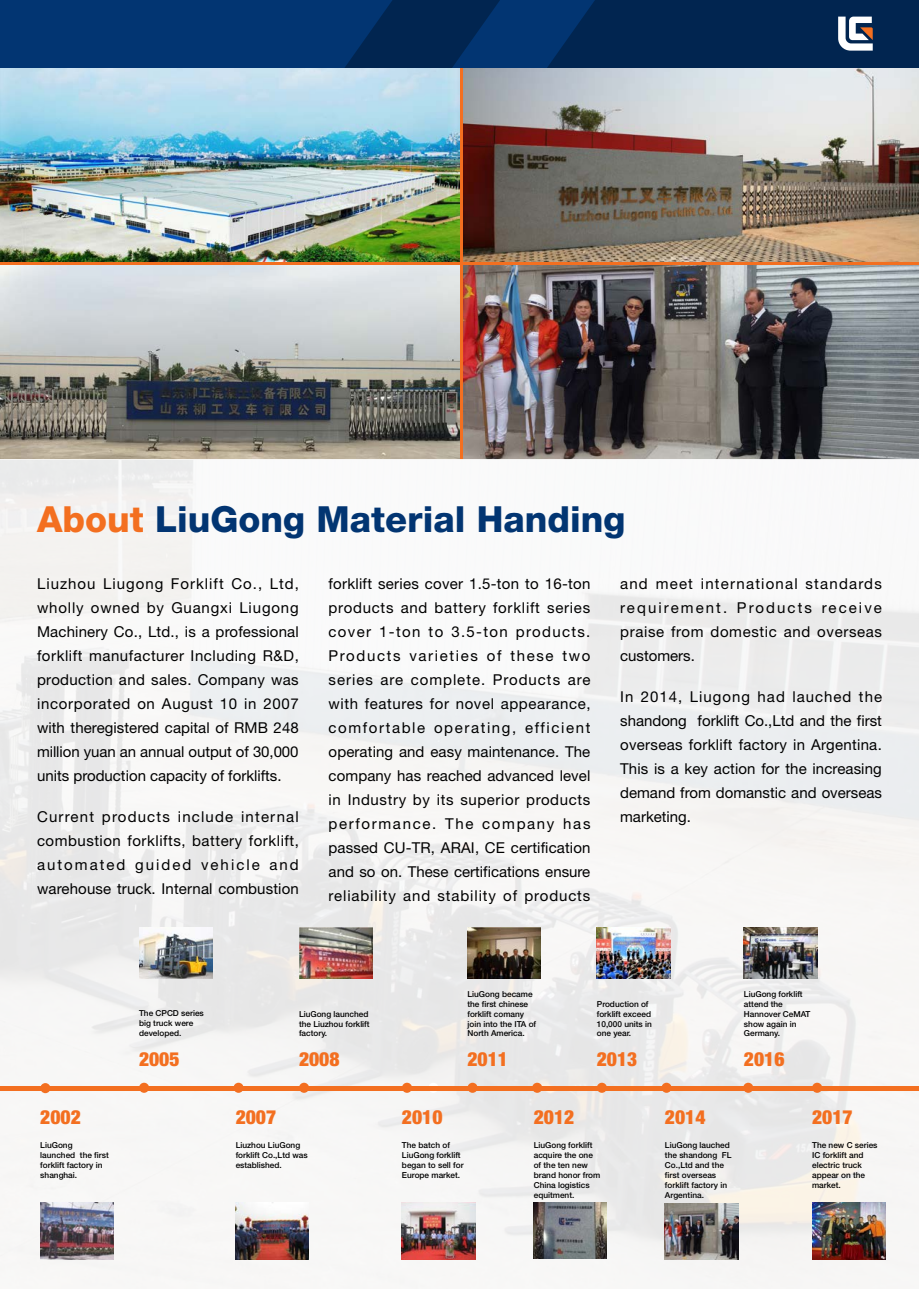
<style>
.page{position:relative;width:919px;height:1289px;background:#fff}
.page>*{position:absolute;margin:0;border:0;box-sizing:border-box;transform-origin:0 0}
.t1{font:800 36px "Helvetica Neue LT Pro";color:#023572}
.t2{font:900 condensed 19.5px "Helvetica Neue LT Pro";color:#f36f20}
.t3{font:15px/24px "Helvetica Neue LT Pro";letter-spacing:.005em;color:#000;text-align:justify}
.t4{font:500 8.25px/9.9px "Helvetica Neue LT Pro";color:#000}
.s1{color:#f36f20}
</style>
<div class="page">
<div style="left:0;top:0;width:918px;height:68px;background:#023572"></div>
<svg style="left:345px;top:0;width:155px;height:68px"></svg>
<svg style="left:547px;top:0;width:371px;height:68px;background:#092c57"></svg>
<img style="left:463px;top:68px;width:455px;height:193px">
<img style="left:0;top:68px;width:459px;height:193px">
<img style="left:0;top:266px;width:459px;height:193px">
<img style="left:463px;top:266px;width:455px;height:193px">
<div style="left:0;top:459px;width:918px;height:829px;background:linear-gradient(to right,#f3f2f2,#f2f2f2)"></div>
<svg style="left:139px;top:1082px;width:10px;height:10px"></svg>
<svg style="left:233px;top:1082px;width:10px;height:10px"></svg>
<svg style="left:299px;top:1082px;width:10px;height:10px"></svg>
<svg style="left:402px;top:1082px;width:10px;height:10px"></svg>
<svg style="left:428px;top:1082px;width:10px;height:10px"></svg>
<svg style="left:467px;top:1082px;width:10px;height:10px"></svg>
<svg style="left:532px;top:1082px;width:10px;height:10px"></svg>
<svg style="left:596px;top:1082px;width:11px;height:10px"></svg>
<svg style="left:661px;top:1082px;width:10px;height:10px"></svg>
<div style="left:1px;top:1085px;width:917px;height:5px;background:#f36f20"></div>
<div style="left:812px;top:1082px;width:10px;height:10px;background:#f36f20;border-radius:50%"></div>
<div style="left:743px;top:1082px;width:10px;height:10px;background:#f36f20;border-radius:50%"></div>
<img style="left:40px;top:1202px;width:73px;height:56px">
<img style="left:236px;top:1202px;width:73px;height:56px">
<img style="left:139px;top:927px;width:73px;height:51px">
<img style="left:299px;top:927px;width:73px;height:51px">
<img style="left:812px;top:1202px;width:73px;height:56px">
<img style="left:665px;top:1202px;width:73px;height:56px">
<img style="left:596px;top:927px;width:74px;height:51px">
<img style="left:467px;top:927px;width:73px;height:51px">
<img style="left:533px;top:1202px;width:73px;height:56px">
<img style="left:744px;top:927px;width:73px;height:51px">
<img style="left:402px;top:1202px;width:73px;height:56px">
<div style="left:40px;top:1083px;width:10px;height:10px;background:#f36f20;border-radius:50%"></div>
<h1 class="t1" style="left:37px;top:497px;width:590px"><span class="s1">About</span> LiuGong Material Handing</h1>
<p class="t3" style="left:37px;top:571px;width:263px">Liuzhou Liugong Forklift Co., Ltd, wholly owned by Guangxi Liugong Machinery Co., Ltd., is a professional forklift manufacturer Including R&amp;D, production and sales. Company was incorporated on August 10 in 2007 with theregistered capital of RMB 248 million yuan an annual output of 30,000 units production capacity of forklifts.</p>
<p class="t3" style="left:37px;top:804px;width:263px">Current products include internal combustion forklifts, battery forklift, automated guided vehicle and warehouse truck. Internal combustion</p>
<p class="t3" style="left:328px;top:571px;width:263px">forklift series cover 1.5-ton to 16-ton products and battery forklift series cover 1-ton to 3.5-ton products.<br>Products varieties of these two series are complete. Products are with features for novel appearance, comfortable operating, efficient operating and easy maintenance. The company has reached advanced level in Industry by its superior products performance. The company has passed CU-TR, ARAI, CE certification and so on. These certifications ensure reliability and stability of products</p>
<p class="t3" style="left:620px;top:571px;width:263px">and meet international standards requirement. Products receive praise from domestic and overseas customers.</p>
<p class="t3" style="left:620px;top:684px;width:263px">In 2014, Liugong had lauched the shandong forklift Co.,Ltd and the first overseas forklift factory in Argentina.<br>This is a key action for the increasing demand from domanstic and overseas marketing.</p>
<h2 class="t2" style="left:40px;top:1105px;width:42px">2002</h2>
<p class="t4" style="left:40px;top:1140px;width:70px">LiuGong launched the first forklift factory in shanghai.</p>
<p class="t4" style="left:139px;top:1008px;width:66px">The CPCD series big truck were developed.</p>
<h2 class="t2" style="left:139px;top:1047px;width:42px">2005</h2>
<p class="t4" style="left:299px;top:1008px;width:72px">LiuGong launched the Liuzhou forklift factory.</p>
<h2 class="t2" style="left:299px;top:1047px;width:42px">2008</h2>
<h2 class="t2" style="left:236px;top:1105px;width:42px">2007</h2>
<p class="t4" style="left:236px;top:1140px;width:73px">Liuzhou LiuGong forklift Co.,Ltd was established.</p>
<p class="t4" style="left:467px;top:988px;width:70px">LiuGong became the first chinese forklift comany join into the ITA of<br>North America.</p>
<h2 class="t2" style="left:467px;top:1047px;width:42px">2011</h2>
<p class="t4" style="left:596px;top:998px;width:57px">Production of forklift exceed<br>10,000 units in one year.</p>
<h2 class="t2" style="left:596px;top:1047px;width:42px">2013</h2>
<p class="t4" style="left:744px;top:988px;width:68px">LiuGong forklift attend the<br>Hannover CeMAT show again in<br>Germany.</p>
<h2 class="t2" style="left:744px;top:1047px;width:42px">2016</h2>
<h2 class="t2" style="left:402px;top:1105px;width:42px">2010</h2>
<p class="t4" style="left:402px;top:1140px;width:63px">The batch of<br>LiuGong forklift began to sell for<br>Europe market.</p>
<h2 class="t2" style="left:533px;top:1105px;width:42px">2012</h2>
<p class="t4" style="left:533px;top:1140px;width:68px">LiuGong forklift acquire the one of the ten new brand honor from<br>China logistics equitment.</p>
<h2 class="t2" style="left:665px;top:1105px;width:42px">2014</h2>
<p class="t4" style="left:665px;top:1140px;width:68px">LiuGong lauched the shandong FL<br>Co.,Ltd and the first overseas forklift factory in<br>Argentina.</p>
<h2 class="t2" style="left:812px;top:1105px;width:42px">2017</h2>
<p class="t4" style="left:812px;top:1140px;width:67px">The new C series<br>IC forklift and electric truck appear on the market.</p>
</div>
